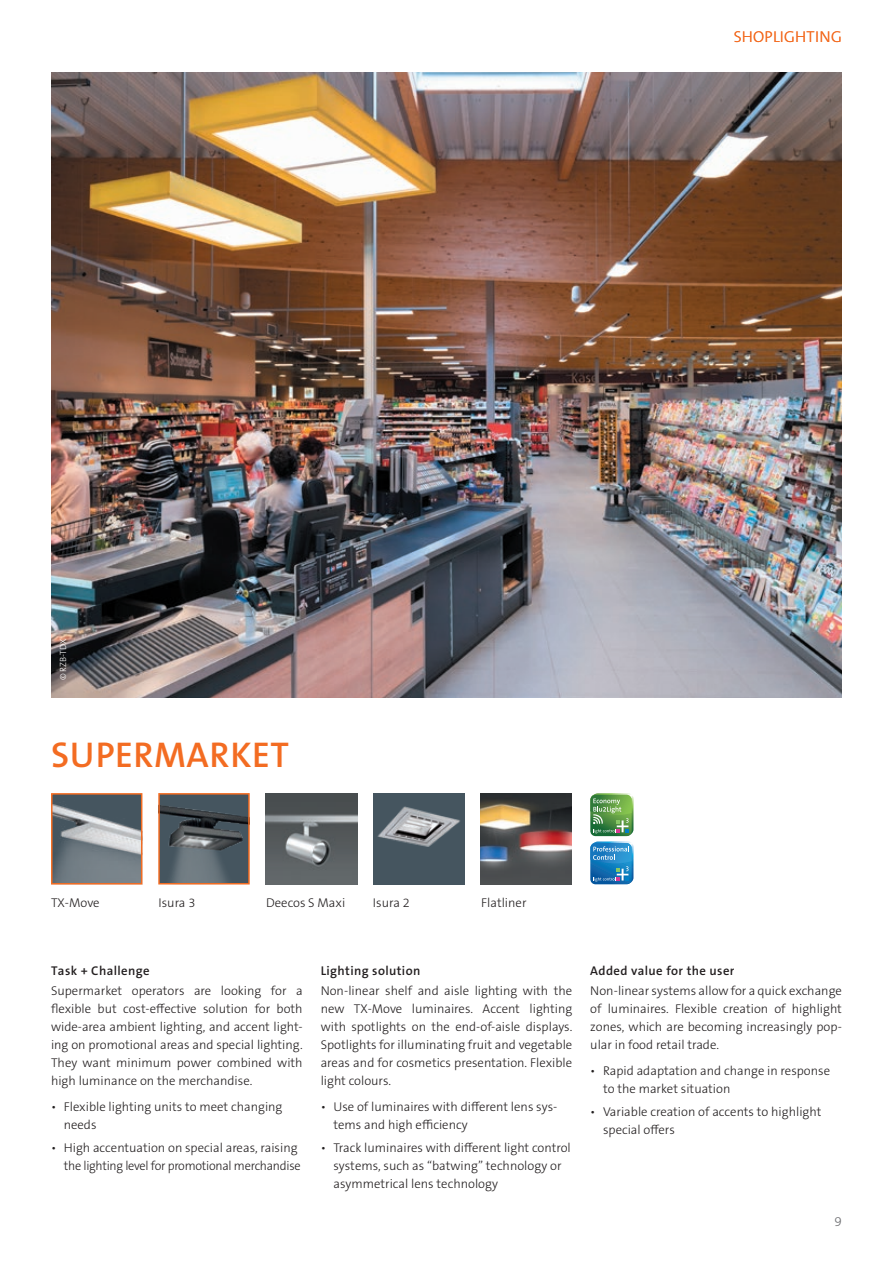
<style>
.page{position:relative;width:893px;height:1263px;background:#fff}
.page>*{position:absolute;margin:0;border:0;box-sizing:border-box;transform-origin:0 0}
.t1{font:600 36px "The Sans B W6";letter-spacing:.015em;color:#f36c22}
.t2{font:300 15.75px "The Sans B W3";letter-spacing:.015em;color:#f36c22}
.t3{font:300 13.5px "The Sans B W3";color:#6c6d70}
.t4{font:300 12.75px/18px "The Sans B W3";color:#231f20}
.t5{font:300 12.75px/18px "The Sans B W3";letter-spacing:-.02em;color:#231f20;text-align:right}
.t6{font:600 12.75px "The Sans B W6";letter-spacing:.03em;color:#231f20}
.t7{font:300 9px "The Sans B W3";letter-spacing:-.01em;color:#fff}
</style>
<div class="page">
<img style="left:51px;top:72px;width:791px;height:625px">
<svg style="left:590px;top:793px;width:43px;height:91px"></svg>
<img style="left:266px;top:793px;width:91px;height:91px">
<img style="left:161px;top:796px;width:86px;height:85px">
<div style="left:158px;top:793px;width:92px;height:91px;border:2px solid #f36c22"></div>
<img style="left:373px;top:793px;width:91px;height:91px">
<img style="left:480px;top:793px;width:91px;height:91px">
<img style="left:54px;top:796px;width:85px;height:85px">
<div style="left:51px;top:793px;width:91px;height:91px;border:2px solid #f36c22"></div>
<p class="t2" style="left:734px;top:26px;width:110px">SHOPLIGHTING</p>
<p class="t7" style="left:57px;top:680px;width:43px;rotate:-90deg">© RZB-TDX</p>
<h1 class="t1" style="left:51px;top:731px;width:239px">SUPERMARKET</h1>
<p class="t4" style="left:51px;top:893px;width:50px">TX-Move</p>
<p class="t4" style="left:159px;top:893px;width:38px">Isura 3</p>
<p class="t4" style="left:266px;top:893px;width:81px">Deecos S Maxi</p>
<p class="t4" style="left:373px;top:893px;width:38px">Isura 2</p>
<p class="t4" style="left:481px;top:893px;width:47px">Flatliner</p>
<p class="t6" style="left:51px;top:962px;width:100px">Task + Challenge</p>
<p class="t4" style="left:51px;top:982px;width:253px;text-align:justify">Supermarket operators are looking for a flexible but cost-effective solution for both wide-area ambient lighting, and accent light&shy;ing on promotional areas and special lighting.<br>They want minimum power combined with high luminance on the merchandise.</p>
<p class="t4" style="left:64px;top:1098px;width:220px;text-indent:-13px">• Flexible lighting units to meet changing needs</p>
<p class="t5" style="left:51px;top:1138px;width:251px">• High accentuation on special areas, raising the lighting level for promotional merchandise</p>
<p class="t6" style="left:321px;top:962px;width:101px">Lighting solution</p>
<p class="t4" style="left:321px;top:982px;width:253px;text-align:justify">Non-linear shelf and aisle lighting with the new TX-Move luminaires. Accent lighting with spotlights on the end-of-aisle displays.<br>Spotlights for illuminating fruit and vegetable areas and for cosmetics presentation. Flexible light colours.</p>
<p class="t4" style="left:333px;top:1098px;width:225px;text-indent:-13px">• Use of luminaires with different lens sys&shy;tems and high efficiency</p>
<p class="t4" style="left:333px;top:1138px;width:239px;text-indent:-13px">• Track luminaires with different light control systems, such as “batwing” technology or asymmetrical lens technology</p>
<p class="t6" style="left:590px;top:962px;width:146px">Added value for the user</p>
<p class="t4" style="left:590px;top:982px;width:253px;text-align:justify">Non-linear systems allow for a quick exchange of luminaires. Flexible creation of highlight zones, which are becoming increasingly pop&shy;ular in food retail trade.</p>
<p class="t4" style="left:603px;top:1062px;width:229px;text-indent:-13px">• Rapid adaptation and change in response to the market situation</p>
<p class="t4" style="left:603px;top:1102px;width:220px;text-indent:-13px">• Variable creation of accents to highlight special offers</p>
<p class="t3" style="left:834px;top:1213px;width:9px">9</p>
</div>
